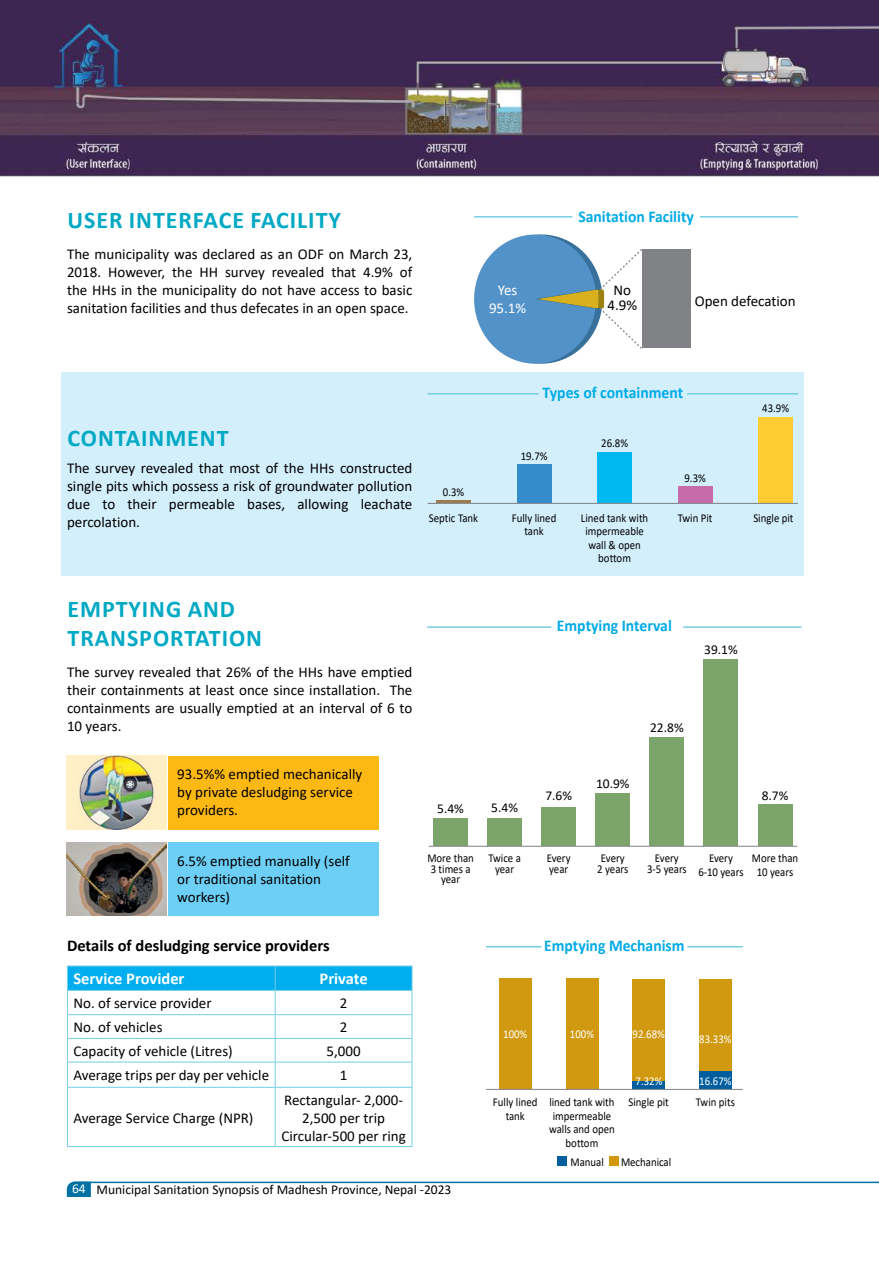
<style>
.page{position:relative;width:879px;height:1263px;background:#fff}
.page>*{position:absolute;margin:0;border:0;box-sizing:border-box;transform-origin:0 0}
.t1{font:700 24px/28.8px "Calibri";letter-spacing:.04em;color:#00a9c4}
.t2{font:700 16.5px "Calibri";color:#00abe6;scale:.95 1}
.t3{font:700 16.5px "Calibri";color:#000}
.t4{font:700 16.5px "Calibri";color:#fff}
.t5{font:15px/18px "Calibri";color:#000;text-align:justify}
.t6{font:15px/18px "Calibri";color:#fff;text-align:center}
.t7{font:13.5px "Calibri";color:#000}
.t8{font:12px/13.5px "Calibri";color:#000;text-align:center;scale:.9 1}
.t9{font:12px "Calibri";color:#fff;scale:.9 1}
.s1{color:#fff}
</style>
<div class="page">
<svg style="left:67px;top:1181px;width:24px;height:16px"></svg>
<hr style="left:74px;top:1181px;width:805px;height:2px;background:#0071a2">
<img style="left:0;top:0;width:879px;height:1166px">
<div style="left:61px;top:372px;width:742px;height:203px;background:#d4effc"></div>
<svg style="left:67px;top:966px;width:346px;height:121px"></svg>
<hr style="left:67px;top:1087px;width:208px;height:1px;background:#74cee2">
<hr style="left:67px;top:1088px;width:1px;height:58px;background:#74cee2">
<hr style="left:275px;top:1087px;width:137px;height:1px;background:#74cee2">
<hr style="left:275px;top:1088px;width:1px;height:58px;background:#74cee2">
<hr style="left:412px;top:1088px;width:1px;height:58px;background:#74cee2">
<hr style="left:67px;top:1146px;width:208px;height:1px;background:#74cee2">
<hr style="left:275px;top:1146px;width:137px;height:1px;background:#74cee2">
<div style="left:642px;top:249px;width:49px;height:99px;background:#808285"></div>
<svg style="left:470px;top:234px;width:173px;height:130px"></svg>
<hr style="left:474px;top:216px;width:98px;height:2px;background:#74cee2">
<hr style="left:700px;top:216px;width:98px;height:2px;background:#74cee2">
<hr style="left:687px;top:393px;width:111px;height:2px;background:#74cee2">
<hr style="left:428px;top:393px;width:111px;height:2px;background:#74cee2">
<div style="left:517px;top:464px;width:34px;height:39px;background:#358ccb"></div>
<hr style="left:437px;top:500px;width:34px;height:3px;background:#9c7c4c">
<div style="left:598px;top:452px;width:34px;height:51px;background:#00b9f1"></div>
<div style="left:759px;top:418px;width:34px;height:85px;background:#ffcc31"></div>
<div style="left:678px;top:486px;width:34px;height:17px;background:#c76bab"></div>
<hr style="left:428px;top:503px;width:370px;height:1px;background:#808285">
<hr style="left:683px;top:626px;width:119px;height:2px;background:#74cee2">
<hr style="left:427px;top:626px;width:124px;height:2px;background:#74cee2">
<div style="left:434px;top:818px;width:34px;height:28px;background:#7ba56a"></div>
<div style="left:488px;top:818px;width:34px;height:28px;background:#7ba56a"></div>
<div style="left:542px;top:807px;width:34px;height:39px;background:#7ba56a"></div>
<div style="left:596px;top:793px;width:34px;height:53px;background:#7ba56a"></div>
<div style="left:650px;top:737px;width:34px;height:109px;background:#7ba56a"></div>
<div style="left:704px;top:659px;width:34px;height:187px;background:#7ba56a"></div>
<div style="left:758px;top:804px;width:34px;height:42px;background:#7ba56a"></div>
<hr style="left:429px;top:846px;width:368px;height:1px;background:#808285">
<div style="left:499px;top:979px;width:32px;height:110px;background:#d09910"></div>
<div style="left:566px;top:979px;width:32px;height:110px;background:#d09910"></div>
<div style="left:632px;top:979px;width:33px;height:102px;background:#d09910"></div>
<div style="left:632px;top:1081px;width:33px;height:8px;background:#005e9e"></div>
<div style="left:699px;top:979px;width:33px;height:93px;background:#d09910"></div>
<div style="left:699px;top:1072px;width:33px;height:17px;background:#005e9e"></div>
<hr style="left:486px;top:1089px;width:257px;height:1px;background:#808285">
<hr style="left:687px;top:946px;width:56px;height:1px;background:#74cee2">
<hr style="left:486px;top:946px;width:55px;height:1px;background:#74cee2">
<div style="left:610px;top:1156px;width:9px;height:10px;background:#d09910"></div>
<div style="left:557px;top:1156px;width:10px;height:10px;background:#005e9e"></div>
<div style="left:168px;top:842px;width:211px;height:73px;background:#6dcff6"></div>
<img style="left:67px;top:842px;width:99px;height:73px">
<div style="left:168px;top:756px;width:211px;height:73px;background:#fdb913"></div>
<img style="left:67px;top:756px;width:99px;height:73px">
<h1 class="t1" style="left:68px;top:205px;width:275px">USER INTERFACE FACILITY</h1>
<p class="t5" style="left:67px;top:244px;width:347px">The municipality was declared as an ODF on March 23, 2018. However, the HH survey revealed that 4.9% of the HHs in the municipality do not have access to basic sanitation facilities and thus defecates in an open space.</p>
<p class="t2" style="left:578px;top:205px;width:123px">Sanitation Facility</p>
<p class="t6" style="left:489px;top:281px;width:39px">Yes<br>95.1%</p>
<p class="t5" style="left:607px;top:282px;width:31px;line-height:15px;text-align:center">No<br>4.9%</p>
<p class="t5" style="left:695px;top:291px;width:102px">Open defecation</p>
<h1 class="t1" style="left:68px;top:423px;width:163px">CONTAINMENT</h1>
<p class="t5" style="left:67px;top:458px;width:347px">The survey revealed that most of the HHs constructed single pits which possess a risk of groundwater pollution due to their permeable bases, allowing leachate percolation.</p>
<h1 class="t1" style="left:68px;top:594px;width:196px">EMPTYING AND<br>TRANSPORTATION</h1>
<p class="t5" style="left:67px;top:662px;width:347px">The survey revealed that 26% of the HHs have emptied their containments at least once since installation. The containments are usually emptied at an interval of 6 to 10 years.</p>
<p class="t5" style="left:177px;top:764px;width:187px;text-align:left">93.5%% emptied mechanically by private desludging service providers.</p>
<p class="t5" style="left:177px;top:852px;width:174px;text-align:left">6.5% emptied manually (self or traditional sanitation workers)</p>
<p class="t3" style="left:67px;top:934px;width:264px">Details of desludging service providers</p>
<p class="t4" style="left:73px;top:967px;width:113px">Service Provider</p>
<p class="t4" style="left:320px;top:967px;width:50px">Private</p>
<p class="t5" style="left:73px;top:994px;width:140px">No. of service provider</p>
<p class="t5" style="left:340px;top:994px;width:9px">2</p>
<p class="t5" style="left:73px;top:1018px;width:91px">No. of vehicles</p>
<p class="t5" style="left:340px;top:1018px;width:9px">2</p>
<p class="t5" style="left:73px;top:1041px;width:161px">Capacity of vehicle (Litres)</p>
<p class="t5" style="left:327px;top:1041px;width:36px">5,000</p>
<p class="t5" style="left:73px;top:1066px;width:197px">Average trips per day per vehicle</p>
<p class="t5" style="left:340px;top:1066px;width:9px">1</p>
<p class="t5" style="left:73px;top:1108px;width:182px">Average Service Charge (NPR)</p>
<p class="t5" style="left:281px;top:1090px;width:126px;text-align:center">Rectangular- 2,000-<br>2,500 per trip<br>Circular-500 per ring</p>
<p class="t8" style="left:443px;top:484px;width:25px">0.3%</p>
<p class="t2" style="left:543px;top:381px;width:149px">Types of containment</p>
<p class="t8" style="left:521px;top:449px;width:31px">19.7%</p>
<p class="t8" style="left:601px;top:436px;width:31px">26.8%</p>
<p class="t8" style="left:684px;top:471px;width:25px">9.3%</p>
<p class="t8" style="left:762px;top:400px;width:31px">43.9%</p>
<p class="t8" style="left:429px;top:511px;width:56px">Septic Tank</p>
<p class="t8" style="left:581px;top:511px;width:76px">Lined tank with impermeable wall &amp; open bottom</p>
<p class="t8" style="left:678px;top:511px;width:40px">Twin Pit</p>
<p class="t8" style="left:753px;top:511px;width:46px">Single pit</p>
<p class="t8" style="left:512px;top:511px;width:51px">Fully lined tank</p>
<p class="t7" style="left:437px;top:799px;width:28px">5.4%</p>
<p class="t7" style="left:491px;top:798px;width:28px">5.4%</p>
<p class="t2" style="left:557px;top:614px;width:122px">Emptying Interval</p>
<p class="t7" style="left:704px;top:640px;width:35px">39.1%</p>
<p class="t7" style="left:545px;top:786px;width:28px">7.6%</p>
<p class="t7" style="left:596px;top:774px;width:35px">10.9%</p>
<p class="t7" style="left:650px;top:718px;width:35px">22.8%</p>
<p class="t7" style="left:762px;top:786px;width:28px">8.7%</p>
<p class="t8" style="left:427px;top:853px;width:53px;line-height:10.5px">More than<br>3 times a year</p>
<p class="t8" style="left:488px;top:853px;width:38px;line-height:10.5px">Twice a year</p>
<p class="t8" style="left:547px;top:853px;width:28px;line-height:10.5px;text-align:left">Every year</p>
<p class="t8" style="left:597px;top:853px;width:36px;line-height:10.5px;text-align:left">Every<br>2 years</p>
<p class="t8" style="left:647px;top:853px;width:46px;line-height:10.5px">Every<br>3-5 years</p>
<p class="t8" style="left:698px;top:851px;width:52px">Every<br>6-10 years</p>
<p class="t8" style="left:752px;top:851px;width:53px">More than<br>10 years</p>
<p class="t2" style="left:544px;top:933px;width:149px">Emptying Mechanism</p>
<p class="t9" style="left:503px;top:1026px;width:28px">100%</p>
<p class="t9" style="left:570px;top:1026px;width:28px">100%</p>
<p class="t9" style="left:633px;top:1026px;width:37px">92.68%</p>
<p class="t9" style="left:636px;top:1072px;width:31px">7.32%</p>
<p class="t9" style="left:699px;top:1072px;width:37px">16.67%</p>
<p class="t9" style="left:699px;top:1031px;width:37px">83.33%</p>
<p class="t8" style="left:493px;top:1095px;width:51px">Fully lined tank</p>
<p class="t8" style="left:549px;top:1095px;width:75px">lined tank with impermeable walls and open bottom</p>
<p class="t8" style="left:629px;top:1095px;width:46px">Single pit</p>
<p class="t8" style="left:696px;top:1095px;width:45px">Twin pits</p>
<p class="t8" style="left:571px;top:1155px;width:39px">Manual</p>
<p class="t8" style="left:621px;top:1155px;width:57px">Mechanical</p>
<p class="t7" style="left:72px;top:1180px;width:381px"><span class="s1">64</span> Municipal Sanitation Synopsis of Madhesh Province, Nepal -2023</p>
</div>
